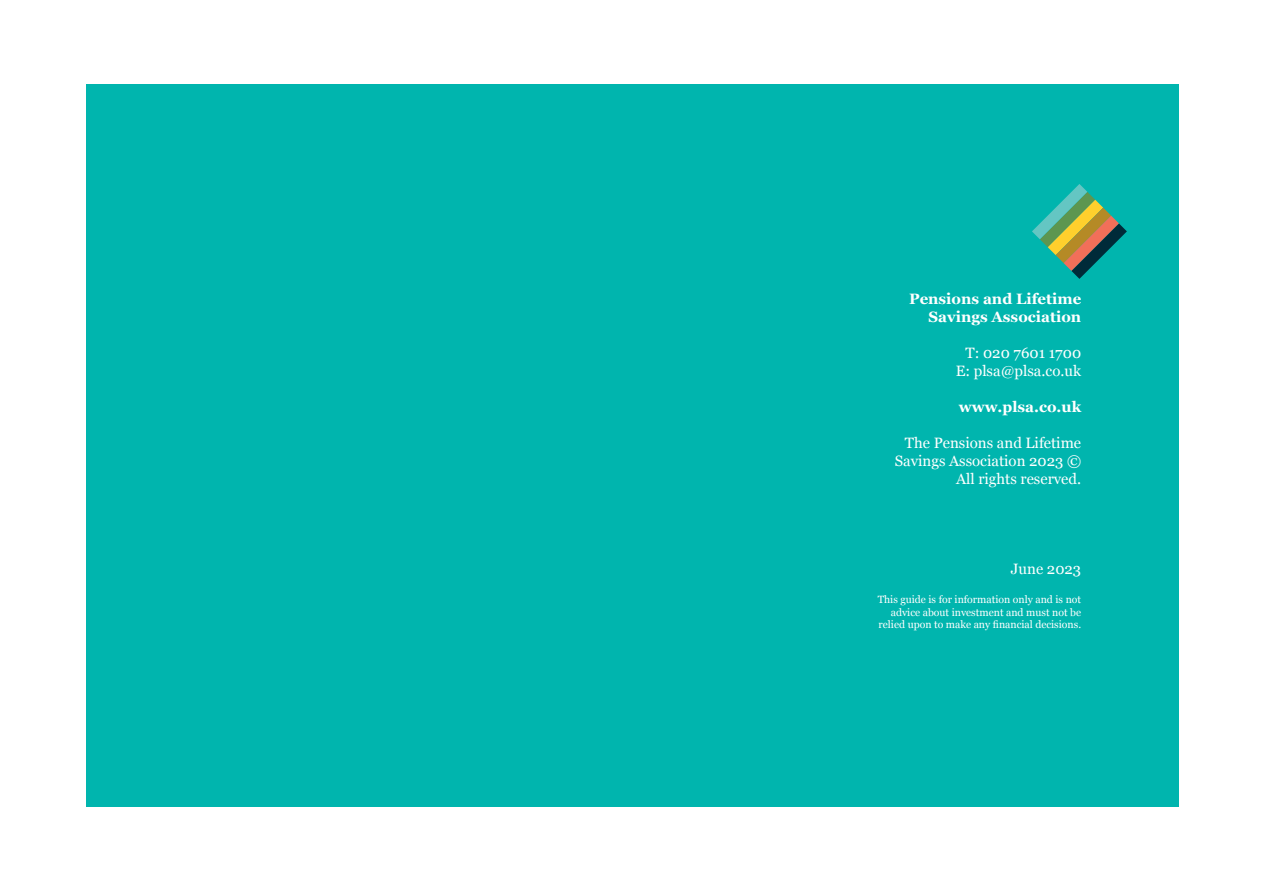
<style>
.page{position:relative;width:1263px;height:893px;background:#fff}
.page>*{position:absolute;margin:0;border:0;box-sizing:border-box;transform-origin:0 0}
.t1{font:15px/18px "Georgia";color:#fff;text-align:right}
.t2{font:700 15px/18px "Georgia";color:#fff;text-align:right}
.t3{font:10.5px/12.6px "Georgia";color:#fff;text-align:right}
</style>
<div class="page">
<div style="left:86px;top:85px;width:1093px;height:722px;background:#00b5ae"></div>
<svg style="left:1032px;top:184px;width:95px;height:95px"></svg>
<p class="t2" style="left:909px;top:289px;width:174px">Pensions and Lifetime<br>Savings Association</p>
<p class="t1" style="left:965px;top:344px;width:117px">T: 020 7601 1700</p>
<p class="t1" style="left:956px;top:362px;width:127px">E: plsa@plsa.co.uk</p>
<p class="t2" style="left:959px;top:397px;width:124px">www.plsa.co.uk</p>
<p class="t1" style="left:895px;top:434px;width:188px">The Pensions and Lifetime<br>Savings Association 2023 ©</p>
<p class="t1" style="left:956px;top:470px;width:127px">All rights reserved.</p>
<p class="t1" style="left:1011px;top:560px;width:72px">June 2023</p>
<p class="t3" style="left:878px;top:593px;width:205px">This guide is for information only and is not advice about investment and must not be relied upon to make any financial decisions.</p>
</div>
